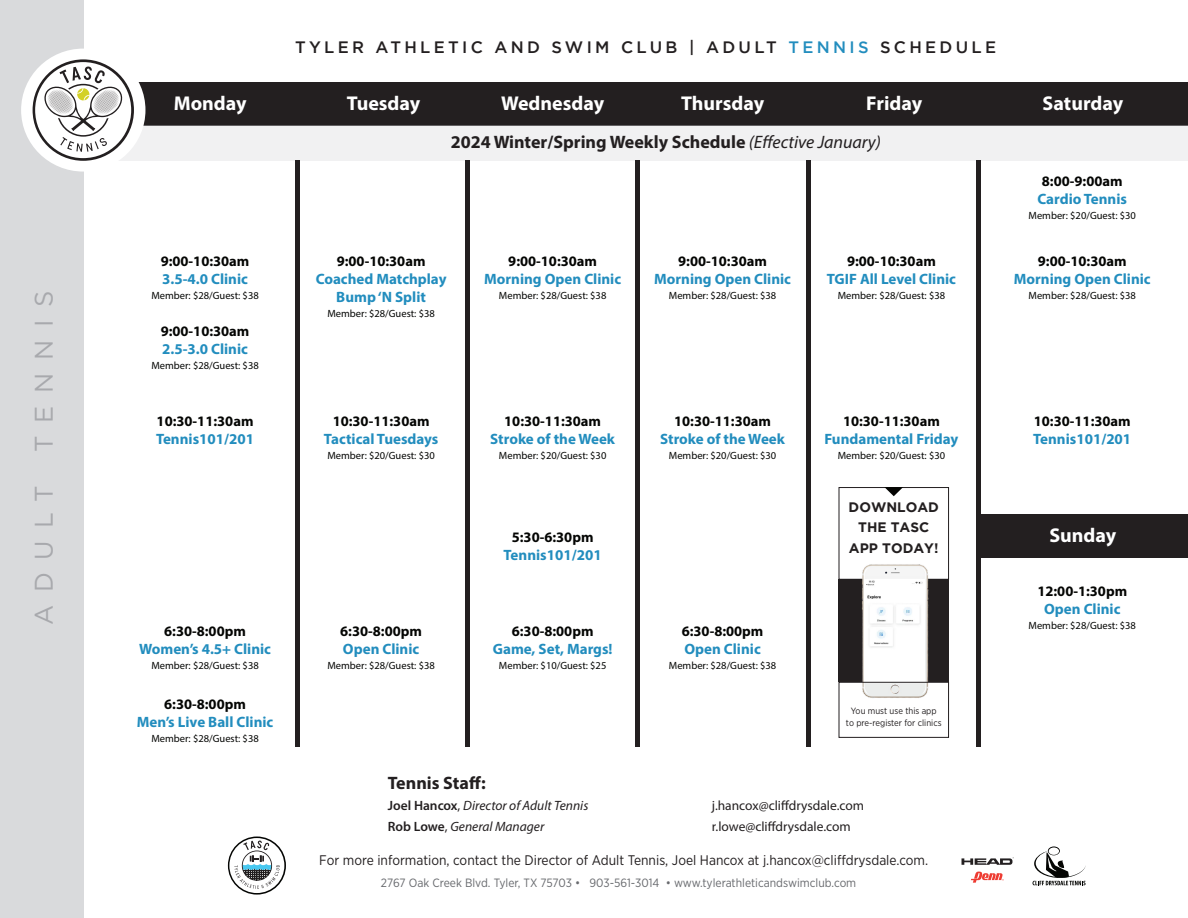
<style>
.page{position:relative;width:1188px;height:918px;background:#fff}
.page>*{position:absolute;margin:0;border:0;box-sizing:border-box;transform-origin:0 0}
.t1{font:25.5px "Gotham";letter-spacing:.5em;color:#a8a9ad}
.t2{font:700 19.95px "Myriad Pro";color:#fff}
.t3{font:700 18px "Myriad Pro";color:#231f20}
.t4{font:500 16.5px "Gotham";letter-spacing:.2em;color:#231f20}
.t5{font:700 15px "Myriad Pro";color:#228dbe}
.t6{font:700 14.55px "Myriad Pro";color:#040503}
.t7{font:13.8px "Gotham Narrow";color:#231f20}
.t8{font:700 13.65px "Gotham";color:#231f20}
.t9{font:italic 13.5px "Myriad Pro";color:#231f20}
.t10{font:13.5px "Myriad Pro";color:#231f20}
.t11{font:12px "Gotham Narrow";color:#686a6e}
.t12{font:10.5px "Myriad Pro";color:#040503}
.t13{font:9px "Gotham Narrow";color:#231f20}
.s1{color:#228dbe}
.s2{font-weight:400;font-style:italic}
.s3{font-weight:600;font-style:normal}
.s4{font-style:normal}
</style>
<div class="page">
<div style="left:126px;top:82px;width:1062px;height:44px;background:#231f20"></div>
<div style="left:95px;top:125px;width:1093px;height:36px;background:#f1f1f2"></div>
<div style="left:0;top:0;width:83px;height:918px;background:#d9dadc"></div>
<hr style="left:295px;top:161px;width:4px;height:586px;background:#231f20">
<div style="left:465px;top:161px;width:5px;height:586px;background:#231f20"></div>
<hr style="left:636px;top:161px;width:4px;height:586px;background:#231f20">
<hr style="left:806px;top:161px;width:4px;height:586px;background:#231f20">
<div style="left:976px;top:161px;width:5px;height:586px;background:#231f20"></div>
<div style="left:21px;top:49px;width:124px;height:123px;background:#fff;border-radius:50%"></div>
<svg style="left:962px;top:857px;width:52px;height:8px"></svg>
<svg style="left:971px;top:871px;width:33px;height:12px"></svg>
<svg style="left:1033px;top:846px;width:53px;height:39px"></svg>
<svg style="left:228px;top:837px;width:58px;height:58px"></svg>
<div style="left:229px;top:838px;width:55px;height:55px;background:#fff;border-radius:50%"></div>
<svg style="left:234px;top:840px;width:46px;height:49px"></svg>
<div style="left:839px;top:487px;width:110px;height:93px;border:1px solid #231f20"></div>
<div style="left:839px;top:580px;width:110px;height:102px;background:#231f20"></div>
<img style="left:845px;top:555px;width:105px;height:151px">
<img style="left:865px;top:579px;width:60px;height:103px">
<svg style="left:884px;top:487px;width:19px;height:9px"></svg>
<div style="left:839px;top:682px;width:110px;height:56px;border:1px solid #231f20"></div>
<svg style="left:33px;top:59px;width:101px;height:102px"></svg>
<div style="left:978px;top:514px;width:210px;height:44px;background:#231f20"></div>
<p class="t1" style="left:28px;top:452px;width:163px;rotate:-90deg">TENNIS</p>
<p class="t1" style="left:28px;top:625px;width:142px;rotate:-90deg">ADULT</p>
<p class="t4" style="left:295px;top:38px;width:703px">TYLER ATHLETIC AND SWIM CLUB | ADULT <span class="s1">TENNIS</span> SCHEDULE</p>
<p class="t2" style="left:174px;top:90px;width:74px">Monday</p>
<p class="t2" style="left:347px;top:90px;width:75px">Tuesday</p>
<p class="t2" style="left:501px;top:90px;width:105px">Wednesday</p>
<p class="t2" style="left:681px;top:90px;width:85px">Thursday</p>
<p class="t2" style="left:866px;top:90px;width:57px">Friday</p>
<p class="t2" style="left:1043px;top:90px;width:82px">Saturday</p>
<p class="t3" style="left:451px;top:130px;width:432px">2024 Winter/Spring Weekly Schedule <span class="s2">(Effective January)</span></p>
<p class="t6" style="left:161px;top:251px;width:90px">9:00-10:30am</p>
<p class="t5" style="left:162px;top:269px;width:87px">3.5-4.0 Clinic</p>
<p class="t12" style="left:151px;top:289px;width:109px">Member: $28/Guest: $38</p>
<p class="t6" style="left:161px;top:322px;width:90px">9:00-10:30am</p>
<p class="t5" style="left:162px;top:340px;width:87px">2.5-3.0 Clinic</p>
<p class="t12" style="left:151px;top:359px;width:109px">Member: $28/Guest: $38</p>
<p class="t6" style="left:157px;top:412px;width:98px">10:30-11:30am</p>
<p class="t5" style="left:156px;top:429px;width:100px">Tennis101/201</p>
<p class="t6" style="left:164px;top:622px;width:83px">6:30-8:00pm</p>
<p class="t5" style="left:139px;top:639px;width:133px">Women’s 4.5+ Clinic</p>
<p class="t12" style="left:151px;top:659px;width:109px">Member: $28/Guest: $38</p>
<p class="t6" style="left:164px;top:695px;width:83px">6:30-8:00pm</p>
<p class="t5" style="left:137px;top:712px;width:138px">Men’s Live Ball Clinic</p>
<p class="t12" style="left:151px;top:732px;width:109px">Member: $28/Guest: $38</p>
<p class="t6" style="left:337px;top:251px;width:90px">9:00-10:30am</p>
<p class="t5" style="left:316px;top:269px;width:132px">Coached Matchplay</p>
<p class="t5" style="left:336px;top:287px;width:91px">Bump ‘N Split</p>
<p class="t12" style="left:327px;top:307px;width:109px">Member: $28/Guest: $38</p>
<p class="t6" style="left:508px;top:251px;width:90px">9:00-10:30am</p>
<p class="t5" style="left:484px;top:269px;width:138px">Morning Open Clinic</p>
<p class="t12" style="left:499px;top:289px;width:109px">Member: $28/Guest: $38</p>
<p class="t6" style="left:678px;top:251px;width:90px">9:00-10:30am</p>
<p class="t5" style="left:654px;top:269px;width:138px">Morning Open Clinic</p>
<p class="t12" style="left:669px;top:289px;width:109px">Member: $28/Guest: $38</p>
<p class="t6" style="left:847px;top:251px;width:90px">9:00-10:30am</p>
<p class="t5" style="left:827px;top:269px;width:131px">TGIF All Level Clinic</p>
<p class="t12" style="left:838px;top:289px;width:109px">Member: $28/Guest: $38</p>
<p class="t6" style="left:333px;top:412px;width:98px">10:30-11:30am</p>
<p class="t5" style="left:324px;top:429px;width:116px">Tactical Tuesdays</p>
<p class="t12" style="left:327px;top:449px;width:109px">Member: $20/Guest: $30</p>
<p class="t6" style="left:340px;top:622px;width:83px">6:30-8:00pm</p>
<p class="t5" style="left:343px;top:639px;width:78px">Open Clinic</p>
<p class="t12" style="left:327px;top:659px;width:109px">Member: $28/Guest: $38</p>
<p class="t6" style="left:504px;top:412px;width:98px">10:30-11:30am</p>
<p class="t5" style="left:490px;top:429px;width:126px">Stroke of the Week</p>
<p class="t12" style="left:499px;top:449px;width:109px">Member: $20/Guest: $30</p>
<p class="t6" style="left:512px;top:528px;width:83px">5:30-6:30pm</p>
<p class="t5" style="left:504px;top:545px;width:100px">Tennis101/201</p>
<p class="t6" style="left:512px;top:622px;width:83px">6:30-8:00pm</p>
<p class="t5" style="left:493px;top:639px;width:121px">Game, Set, Margs!</p>
<p class="t12" style="left:499px;top:659px;width:109px">Member: $10/Guest: $25</p>
<p class="t6" style="left:674px;top:412px;width:98px">10:30-11:30am</p>
<p class="t5" style="left:660px;top:429px;width:126px">Stroke of the Week</p>
<p class="t12" style="left:669px;top:449px;width:109px">Member: $20/Guest: $30</p>
<p class="t6" style="left:682px;top:622px;width:83px">6:30-8:00pm</p>
<p class="t5" style="left:684px;top:639px;width:78px">Open Clinic</p>
<p class="t12" style="left:669px;top:659px;width:109px">Member: $28/Guest: $38</p>
<p class="t6" style="left:843px;top:412px;width:98px">10:30-11:30am</p>
<p class="t5" style="left:824px;top:429px;width:135px">Fundamental Friday</p>
<p class="t12" style="left:838px;top:449px;width:109px">Member: $20/Guest: $30</p>
<p class="t8" style="left:849px;top:499px;width:92px">DOWNLOAD</p>
<p class="t8" style="left:858px;top:520px;width:73px">THE TASC</p>
<p class="t8" style="left:849px;top:540px;width:91px">APP TODAY!</p>
<p class="t13" style="left:851px;top:705px;width:87px">You must use this app</p>
<p class="t13" style="left:846px;top:717px;width:97px">to pre-register for clinics</p>
<p class="t3" style="left:388px;top:771px;width:100px">Tennis Staff:</p>
<p class="t9" style="left:388px;top:797px;width:202px"><span class="s3">Joel Hancox</span><span class="s4">,</span> Director of Adult Tennis</p>
<p class="t10" style="left:712px;top:797px;width:154px">j.hancox@cliffdrysdale.com</p>
<p class="t9" style="left:388px;top:818px;width:158px"><span class="s3">Rob Lowe</span><span class="s4">,</span> General Manager</p>
<p class="t10" style="left:712px;top:818px;width:140px">r.lowe@cliffdrysdale.com</p>
<p class="t7" style="left:319px;top:851px;width:610px">For more information, contact the Director of Adult Tennis, Joel Hancox at j.hancox@cliffdrysdale.com.</p>
<p class="t11" style="left:381px;top:876px;width:477px">2767 Oak Creek Blvd. Tyler, TX 75703 • 903-561-3014 • www.tylerathleticandswimclub.com</p>
<p class="t6" style="left:1042px;top:171px;width:82px">8:00-9:00am</p>
<p class="t5" style="left:1038px;top:189px;width:91px">Cardio Tennis</p>
<p class="t12" style="left:1029px;top:209px;width:109px">Member: $20/Guest: $30</p>
<p class="t6" style="left:1038px;top:251px;width:90px">9:00-10:30am</p>
<p class="t5" style="left:1014px;top:269px;width:138px">Morning Open Clinic</p>
<p class="t12" style="left:1029px;top:289px;width:109px">Member: $28/Guest: $38</p>
<p class="t6" style="left:1034px;top:412px;width:98px">10:30-11:30am</p>
<p class="t5" style="left:1033px;top:429px;width:100px">Tennis101/201</p>
<p class="t2" style="left:1049px;top:522px;width:68px">Sunday</p>
<p class="t6" style="left:1037px;top:582px;width:91px">12:00-1:30pm</p>
<p class="t5" style="left:1044px;top:599px;width:78px">Open Clinic</p>
<p class="t12" style="left:1029px;top:619px;width:109px">Member: $28/Guest: $38</p>
</div>
